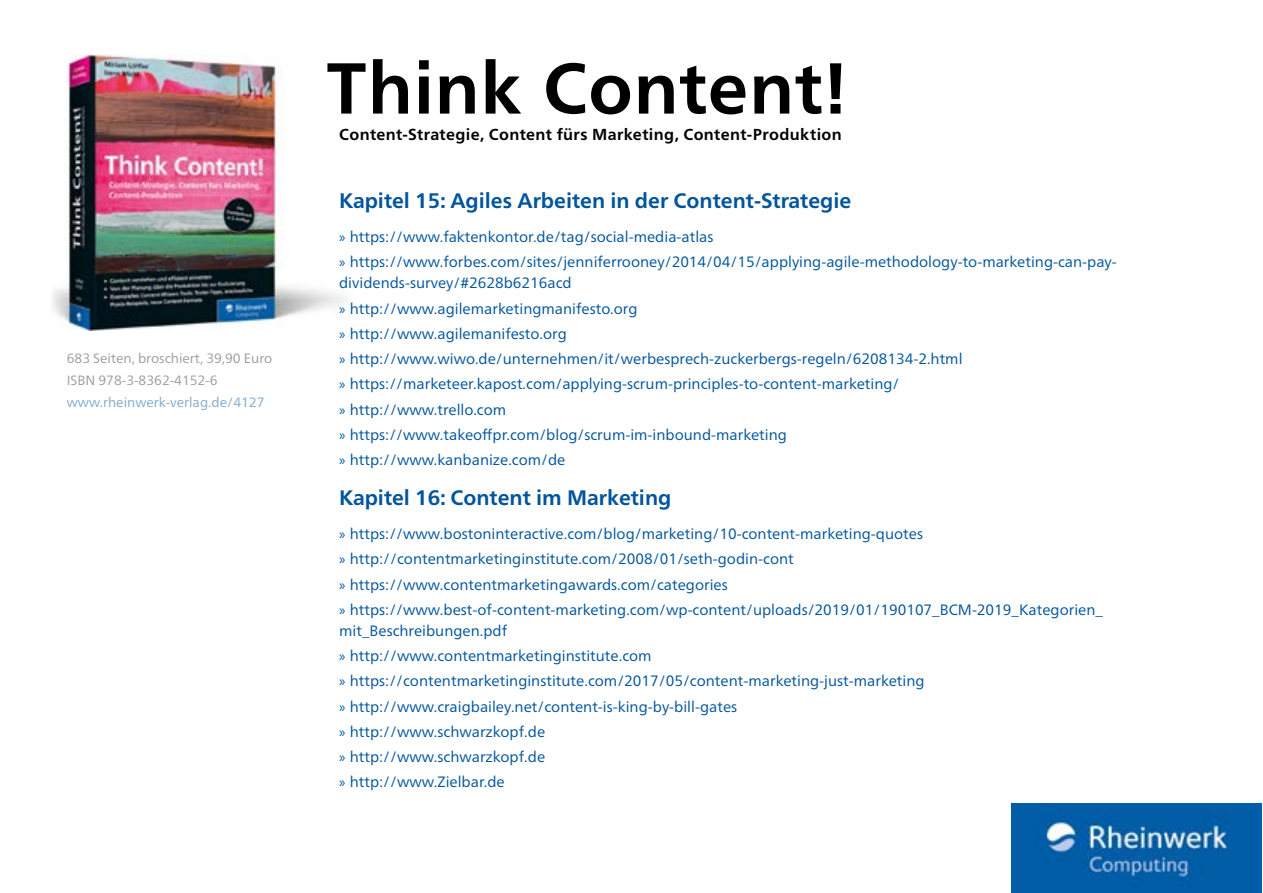
<style>
.page{position:relative;width:1263px;height:893px;background:#fff}
.page>*{position:absolute;margin:0;border:0;box-sizing:border-box;transform-origin:0 0}
.t1{font:700 72px "Frutiger Neue LT Pro";letter-spacing:.005em;color:#000}
.t2{font:700 21px "Frutiger Neue LT Pro";color:#00549d}
.t3{font:700 15.9px "Frutiger Neue LT Pro";letter-spacing:.02em;color:#000}
.t4{font:15px/25.2px "Frutiger Neue LT Pro";color:#00549d}
.t5{font:13.5px/21.8px "Frutiger Neue LT Pro";color:#9d9d9c}
.t6{font:13.5px "Frutiger Neue LT Pro";color:#80aace}
.s1{font-family:"Myriad Pro"}
</style>
<div class="page">
<img style="left:53px;top:54px;width:293px;height:277px">
<img style="left:1011px;top:804px;width:251px;height:89px">
<p class="t5" style="left:67px;top:347px;width:207px">683 Seiten, broschiert, 39,90 Euro<br>ISBN 978-3-8362-4152-6</p>
<p class="t6" style="left:67px;top:394px;width:199px">www.rheinwerk-verlag.de/4127</p>
<h1 class="t1" style="left:326px;top:46px;width:523px">Think Content!</h1>
<p class="t3" style="left:339px;top:125px;width:504px">Content-Strategie, Content fürs Marketing, Content-Produktion</p>
<h2 class="t2" style="left:339px;top:189px;width:514px">Kapitel 15: Agiles Arbeiten in der Content-Strategie</h2>
<p class="t4" style="left:339px;top:224px;width:779px"><span class="s1">»</span> https://www.faktenkontor.de/tag/social-media-atlas<br><span class="s1">»</span> https://www.forbes.com/sites/jenniferrooney/2014/04/15/applying-agile-methodology-to-marketing-can-pay-</p>
<p class="t4" style="left:339px;top:270px;width:625px">dividends-survey/#2628b6216acd<br><span class="s1">»</span> http://www.agilemarketingmanifesto.org<br><span class="s1">»</span> http://www.agilemanifesto.org<br><span class="s1">»</span> http://www.wiwo.de/unternehmen/it/werbesprech-zuckerbergs-regeln/6208134-2.html <span class="s1">»</span> https://marketeer.kapost.com/applying-scrum-principles-to-content-marketing/<br><span class="s1">»</span> http://www.trello.com<br><span class="s1">»</span> https://www.takeoffpr.com/blog/scrum-im-inbound-marketing<br><span class="s1">»</span> http://www.kanbanize.com/de</p>
<h2 class="t2" style="left:339px;top:485px;width:334px">Kapitel 16: Content im Marketing</h2>
<p class="t4" style="left:339px;top:521px;width:765px"><span class="s1">»</span> https://www.bostoninteractive.com/blog/marketing/10-content-marketing-quotes<br><span class="s1">»</span> http://contentmarketinginstitute.com/2008/01/seth-godin-cont<br><span class="s1">»</span> https://www.contentmarketingawards.com/categories<br><span class="s1">»</span> https://www.best-of-content-marketing.com/wp-content/uploads/2019/01/190107_BCM-2019_Kategorien_</p>
<p class="t4" style="left:339px;top:618px;width:587px">mit_Beschreibungen.pdf<br><span class="s1">»</span> http://www.contentmarketinginstitute.com<br><span class="s1">»</span> https://contentmarketinginstitute.com/2017/05/content-marketing-just-marketing <span class="s1">»</span> http://www.craigbailey.net/content-is-king-by-bill-gates<br><span class="s1">»</span> http://www.schwarzkopf.de<br><span class="s1">»</span> http://www.schwarzkopf.de<br><span class="s1">»</span> http://www.Zielbar.de</p>
</div>
